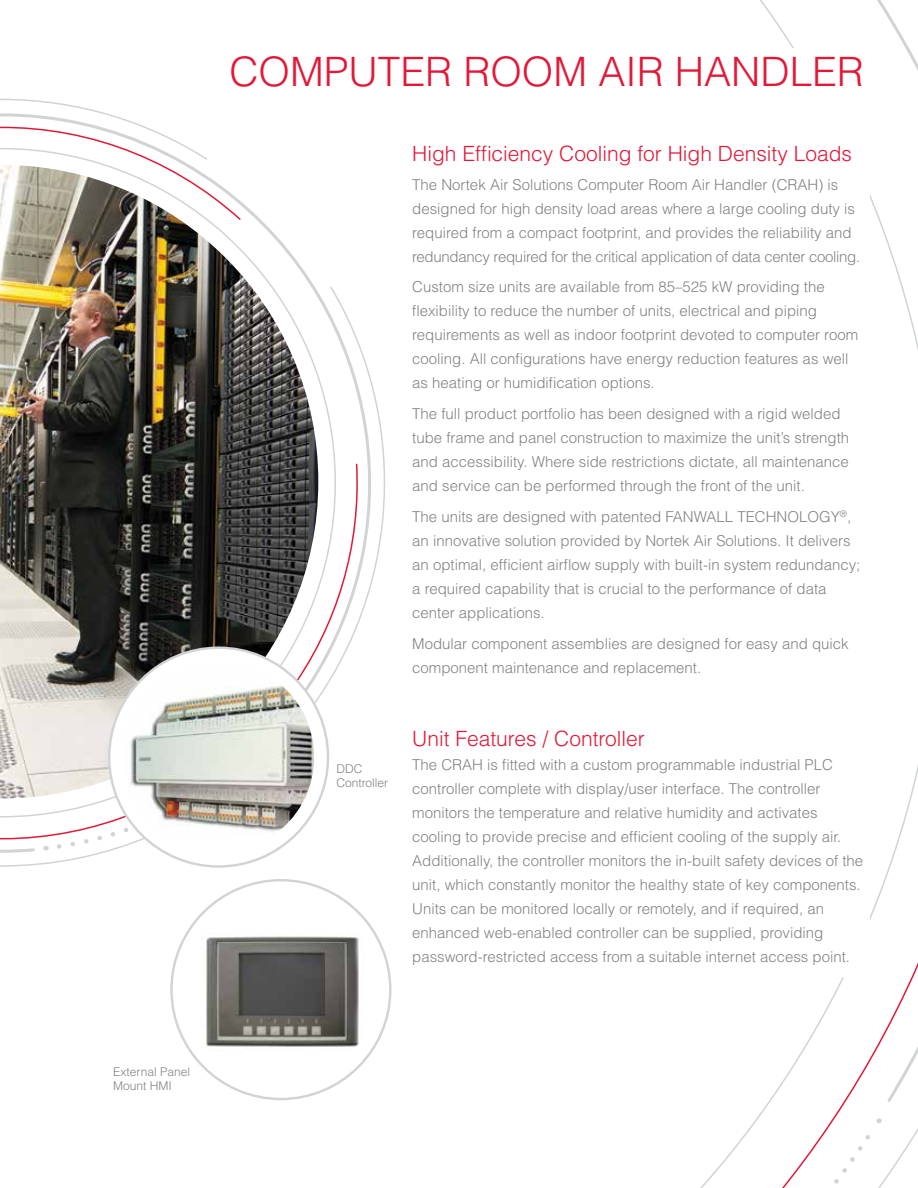
<style>
.page{position:relative;width:918px;height:1188px;background:#fff}
.page>*{position:absolute;margin:0;border:0;box-sizing:border-box;transform-origin:0 0}
.t1{font:300 40.5px "Helvetica";color:#e31837}
.t2{font:300 21px "Helvetica";color:#e31837}
.t3{font:300 15px/24px "Helvetica";color:#808285}
.t4{font:300 12px/13.5px "Helvetica";color:#808285}
</style>
<div class="page">
<svg style="left:700px;top:1119px;width:181px;height:69px"></svg>
<svg style="left:0;top:98px;width:385px;height:649px"></svg>
<svg style="left:54px;top:798px;width:108px;height:54px"></svg>
<img style="left:0;top:165px;width:318px;height:633px">
<img style="left:0;top:260px;width:37px;height:597px">
<div style="left:109px;top:648px;width:219px;height:219px;background:#fff;border-radius:50%"></div>
<img style="left:124px;top:670px;width:190px;height:167px">
<img style="left:206px;top:934px;width:153px;height:113px">
<p class="t4" style="left:113px;top:1065px;width:78px">External Panel<br>Mount HMI</p>
<h1 class="t1" style="left:229px;top:47px;width:636px">COMPUTER ROOM AIR HANDLER</h1>
<p class="t4" style="left:336px;top:762px;width:53px">DDC<br>Controller</p>
<h2 class="t2" style="left:412px;top:140px;width:441px">High Efficiency Cooling for High Density Loads</h2>
<p class="t3" style="left:412px;top:172px;width:450px">The Nortek Air Solutions Computer Room Air Handler (CRAH) is designed for high density load areas where a large cooling duty is required from a compact footprint, and provides the reliability and redundancy required for the critical application of data center cooling.</p>
<p class="t3" style="left:412px;top:275px;width:447px">Custom size units are available from 85–525 kW providing the flexibility to reduce the number of units, electrical and piping requirements as well as indoor footprint devoted to computer room cooling. All configurations have energy reduction features as well as heating or humidification options.</p>
<p class="t3" style="left:412px;top:402px;width:439px">The full product portfolio has been designed with a rigid welded tube frame and panel construction to maximize the unit’s strength and accessibility. Where side restrictions dictate, all maintenance and service can be performed through the front of the unit.</p>
<p class="t3" style="left:412px;top:504px;width:450px">The units are designed with patented FANWALL TECHNOLOGY<sup>®</sup>, an innovative solution provided by Nortek Air Solutions. It delivers an optimal, efficient airflow supply with built-in system redundancy; a required capability that is crucial to the performance of data center applications.</p>
<p class="t3" style="left:412px;top:631px;width:438px">Modular component assemblies are designed for easy and quick component maintenance and replacement.</p>
<h2 class="t2" style="left:412px;top:725px;width:234px">Unit Features / Controller</h2>
<p class="t3" style="left:412px;top:752px;width:453px">The CRAH is fitted with a custom programmable industrial PLC controller complete with display/user interface. The controller monitors the temperature and relative humidity and activates cooling to provide precise and efficient cooling of the supply air.<br>Additionally, the controller monitors the in-built safety devices of the unit, which constantly monitor the healthy state of key components.<br>Units can be monitored locally or remotely, and if required, an enhanced web-enabled controller can be supplied, providing password-restricted access from a suitable internet access point.</p>
</div>
